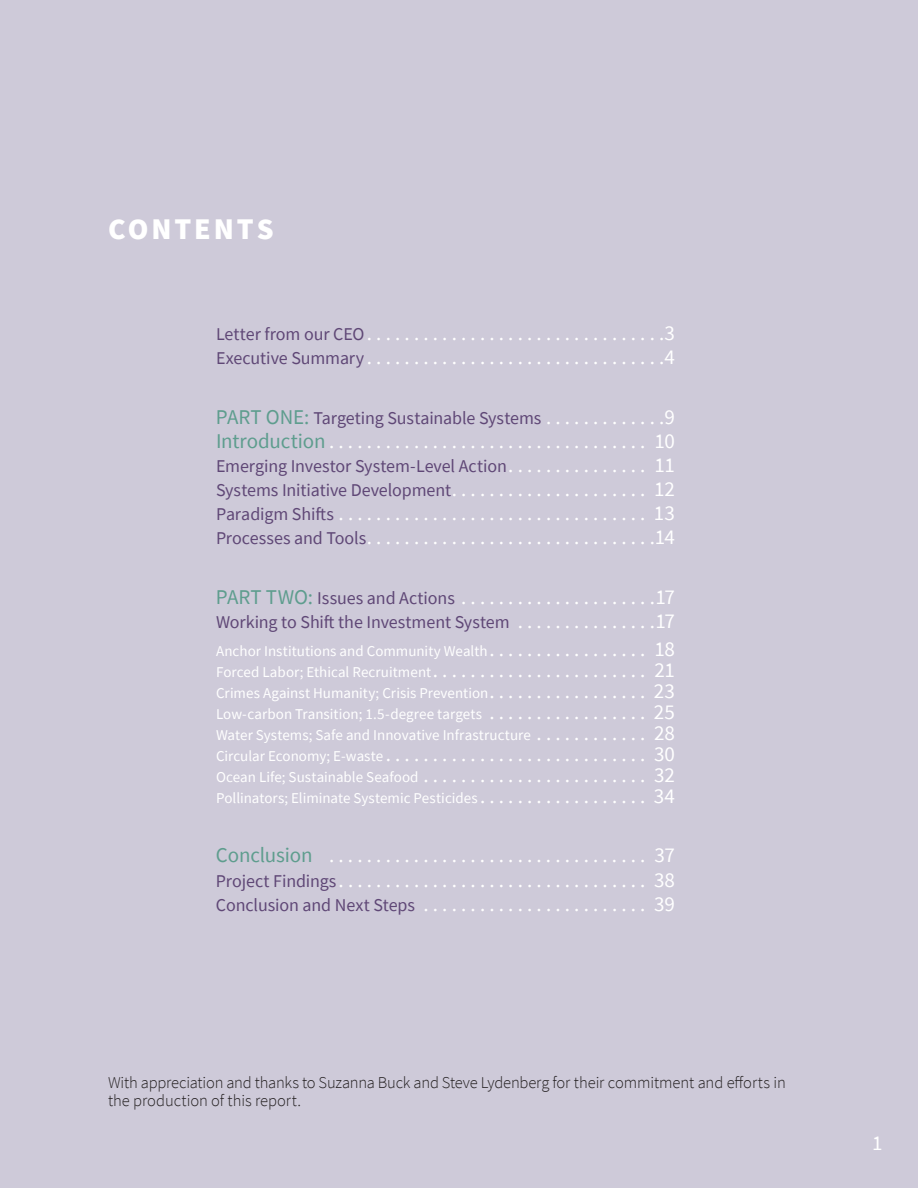
<style>
.page{position:relative;width:918px;height:1188px;background:#cecad9}
.page>*{position:absolute;margin:0;border:0;box-sizing:border-box;transform-origin:0 0}
.t1{font:900 30px "Source Sans Pro";letter-spacing:.095em;color:#fff}
.t2{font:21px/24px "Source Sans Pro";letter-spacing:-.005em;color:#fff}
.t3{font:18px/24px "Source Sans Pro";letter-spacing:-.005em;color:#5f4776}
.t4{font:300 16.5px/18px "Source Sans Pro";letter-spacing:-.01em;color:#231f20}
.t5{font:15px/21px "Source Sans Pro";color:#fff;text-align:justify}
.s1{font-size:18px;color:#5f4776}
.s2{font-size:21px;color:#5e9d8e}
.s3{font-size:21px;color:#fff}
.s4{color:#5e9d8e}
.s5{font-size:21px}
.s6{font-size:15px}
</style>
<div class="page">
<h1 class="t1" style="left:108px;top:208px;width:167px">CONTENTS</h1>
<p class="t2" style="left:216px;top:321px;width:460px"><span class="s1">Letter from our CEO</span> . . . . . . . . . . . . . . . . . . . . . . . . . . . . . . . 3<br><span class="s1">Executive Summary</span> . . . . . . . . . . . . . . . . . . . . . . . . . . . . . . . 4</p>
<p class="t3" style="left:216px;top:406px;width:461px"><span class="s2">PART ONE:</span> Targeting Sustainable Systems <span class="s3">. . . . . . . . . . . . 9</span></p>
<p class="t2" style="left:216px;top:429px;width:460px"><span class="s4">Introduction</span> . . . . . . . . . . . . . . . . . . . . . . . . . . . . . . . . . . 10</p>
<p class="t3" style="left:216px;top:454px;width:461px">Emerging Investor System-Level Action <span class="s3">. . . . . . . . . . . . . . . 11<br></span>Systems Initiative Development <span class="s3">. . . . . . . . . . . . . . . . . . . . . 12</span></p>
<p class="t2" style="left:216px;top:501px;width:461px"><span class="s1">Paradigm Shifts</span> . . . . . . . . . . . . . . . . . . . . . . . . . . . . . . . . . 13<br><span class="s1">Processes and Tools</span> . . . . . . . . . . . . . . . . . . . . . . . . . . . . . . .14</p>
<p class="t2" style="left:216px;top:585px;width:460px"><span class="s4">PART TWO:</span> <span class="s1">Issues and Actions</span> . . . . . . . . . . . . . . . . . . . . . 17</p>
<p class="t3" style="left:216px;top:610px;width:460px">Working to Shift the Investment System <span class="s3">. . . . . . . . . . . . . . . 17</span></p>
<p class="t5" style="left:216px;top:640px;width:461px">Anchor Institutions and Community Wealth <span class="s5">. . . . . . . . . . . . . . . . . 18<br></span>Forced Labor; Ethical Recruitment <span class="s5">. . . . . . . . . . . . . . . . . . . . . . . 21<br></span>Crimes Against Humanity; Crisis Prevention <span class="s5">. . . . . . . . . . . . . . . . . 23<br></span>Low-carbon Transition; 1.5-degree targets <span class="s5">. . . . . . . . . . . . . . . . . 25<br></span>Water Systems; Safe and Innovative Infrastructure <span class="s5">. . . . . . . . . . . . 28</span></p>
<p class="t2" style="left:216px;top:741px;width:461px"><span class="s6">Circular Economy; E-waste</span> . . . . . . . . . . . . . . . . . . . . . . . . . . . . 30</p>
<p class="t5" style="left:216px;top:766px;width:461px">Ocean Life; Sustainable Seafood <span class="s5">. . . . . . . . . . . . . . . . . . . . . . . . 32<br></span>Pollinators; Eliminate Systemic Pesticides <span class="s5">. . . . . . . . . . . . . . . . . . 34</span></p>
<p class="t2" style="left:216px;top:843px;width:461px;text-align:justify"><span class="s4">Conclusion</span> . . . . . . . . . . . . . . . . . . . . . . . . . . . . . . . . . . 37<br><span class="s1">Project Findings</span> . . . . . . . . . . . . . . . . . . . . . . . . . . . . . . . . . 38<br><span class="s1">Conclusion and Next Steps</span> . . . . . . . . . . . . . . . . . . . . . . . . 39</p>
<p class="t4" style="left:108px;top:1074px;width:679px">With appreciation and thanks to Suzanna Buck and Steve Lydenberg for their commitment and efforts in the production of this report.</p>
<p class="t2" style="left:872px;top:1131px;width:12px">1</p>
</div>
